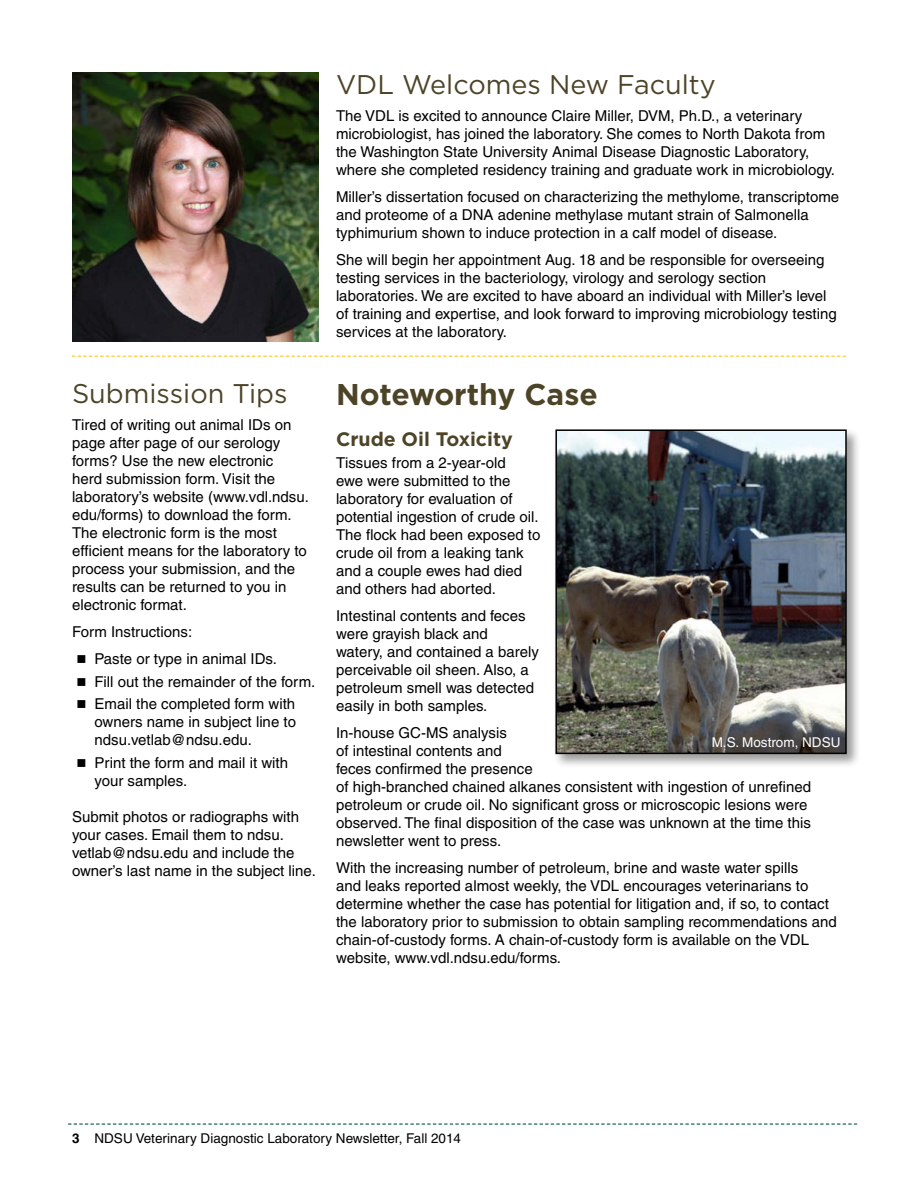
<style>
.page{position:relative;width:918px;height:1188px;background:#fff}
.page>*{position:absolute;margin:0;border:0;box-sizing:border-box;transform-origin:0 0}
.Headings_-_featured{font:700 30px "Gotham";color:#4d4428}
.Headings{font:27px "Gotham";color:#4d4428}
.table_headings{font:700 19.5px "Gotham";color:#4d4428}
.Body_text{font:15px/18px "Helvetica";color:#000}
.bullets{font:15px/18px "Helvetica";color:#000;text-align:justify}
.page_numbers{font:13.5px "Helvetica";color:#000}
.Body_text-2{font:13.5px "Helvetica";color:#fff}
.s1{font-weight:700}
</style>
<div class="page">
<div style="left:553px;top:427px;width:308px;height:342px;background:#000;opacity:.4"></div>
<img style="left:558px;top:432px;width:286px;height:319px">
<div style="left:555px;top:429px;width:292px;height:325px;border:2px solid #000"></div>
<svg style="left:68px;top:1124px;width:789px;height:1px"></svg>
<img style="left:72px;top:72px;width:246px;height:269px">
<svg style="left:72px;top:356px;width:774px;height:1px"></svg>
<p class="Headings" style="left:72px;top:376px;width:217px">Submission Tips</p>
<p class="Body_text" style="left:72px;top:416px;width:238px">Tired of writing out animal IDs on page after page of our serology forms? Use the new electronic<br>herd submission form. Visit the laboratory’s website (www.vdl.ndsu. edu/forms) to download the form.<br>The electronic form is the most efficient means for the laboratory to process your submission, and the results can be returned to you in electronic format.</p>
<p class="Body_text" style="left:72px;top:623px;width:122px">Form Instructions:</p>
<p class="bullets" style="left:76px;top:650px;width:202px">■ Paste or type in animal IDs.</p>
<p class="bullets" style="left:76px;top:672px;width:240px">■ Fill out the remainder of the form.</p>
<p class="bullets" style="left:94px;top:695px;width:203px;text-indent:-18px">■ Email the completed form with owners name in subject line to ndsu.vetlab@ndsu.edu.</p>
<p class="bullets" style="left:94px;top:753px;width:195px;text-indent:-18px">■ Print the form and mail it with your samples.</p>
<p class="Body_text" style="left:72px;top:807px;width:245px">Submit photos or radiographs with your cases. Email them to ndsu. vetlab@ndsu.edu and include the owner’s last name in the subject line.</p>
<p class="Headings" style="left:336px;top:67px;width:381px">VDL Welcomes New Faculty</p>
<p class="Body_text" style="left:336px;top:106px;width:501px">The VDL is excited to announce Claire Miller, DVM, Ph.D., a veterinary microbiologist, has joined the laboratory. She comes to North Dakota from the Washington State University Animal Disease Diagnostic Laboratory, where she completed residency training and graduate work in microbiology.</p>
<p class="Body_text" style="left:336px;top:187px;width:505px">Miller’s dissertation focused on characterizing the methylome, transcriptome and proteome of a DNA adenine methylase mutant strain of Salmonella typhimurium shown to induce protection in a calf model of disease.</p>
<p class="Body_text" style="left:336px;top:250px;width:502px">She will begin her appointment Aug. 18 and be responsible for overseeing testing services in the bacteriology, virology and serology section laboratories. We are excited to have aboard an individual with Miller’s level of training and expertise, and look forward to improving microbiology testing services at the laboratory.</p>
<p class="Headings_-_featured" style="left:336px;top:375px;width:263px">Noteworthy Case</p>
<p class="table_headings" style="left:336px;top:426px;width:178px">Crude Oil Toxicity</p>
<p class="Body_text" style="left:336px;top:454px;width:206px">Tissues from a 2-year-old<br>ewe were submitted to the laboratory for evaluation of potential ingestion of crude oil.<br>The flock had been exposed to crude oil from a leaking tank and a couple ewes had died and others had aborted.</p>
<p class="Body_text" style="left:336px;top:607px;width:204px">Intestinal contents and feces were grayish black and<br>watery, and contained a barely perceivable oil sheen. Also, a petroleum smell was detected easily in both samples.</p>
<p class="Body_text" style="left:336px;top:724px;width:477px">In-house GC-MS analysis<br>of intestinal contents and<br>feces confirmed the presence<br>of high-branched chained alkanes consistent with ingestion of unrefined petroleum or crude oil. No significant gross or microscopic lesions were observed. The final disposition of the case was unknown at the time this newsletter went to press.</p>
<p class="Body_text" style="left:336px;top:859px;width:502px">With the increasing number of petroleum, brine and waste water spills<br>and leaks reported almost weekly, the VDL encourages veterinarians to determine whether the case has potential for litigation and, if so, to contact the laboratory prior to submission to obtain sampling recommendations and chain-of-custody forms. A chain-of-custody form is available on the VDL website, www.vdl.ndsu.edu/forms.</p>
<p class="Body_text-2" style="left:712px;top:734px;width:130px">M.S. Mostrom, NDSU</p>
<p class="page_numbers" style="left:72px;top:1131px;width:391px"><span class="s1">3</span> NDSU Veterinary Diagnostic Laboratory Newsletter, Fall 2014</p>
</div>
